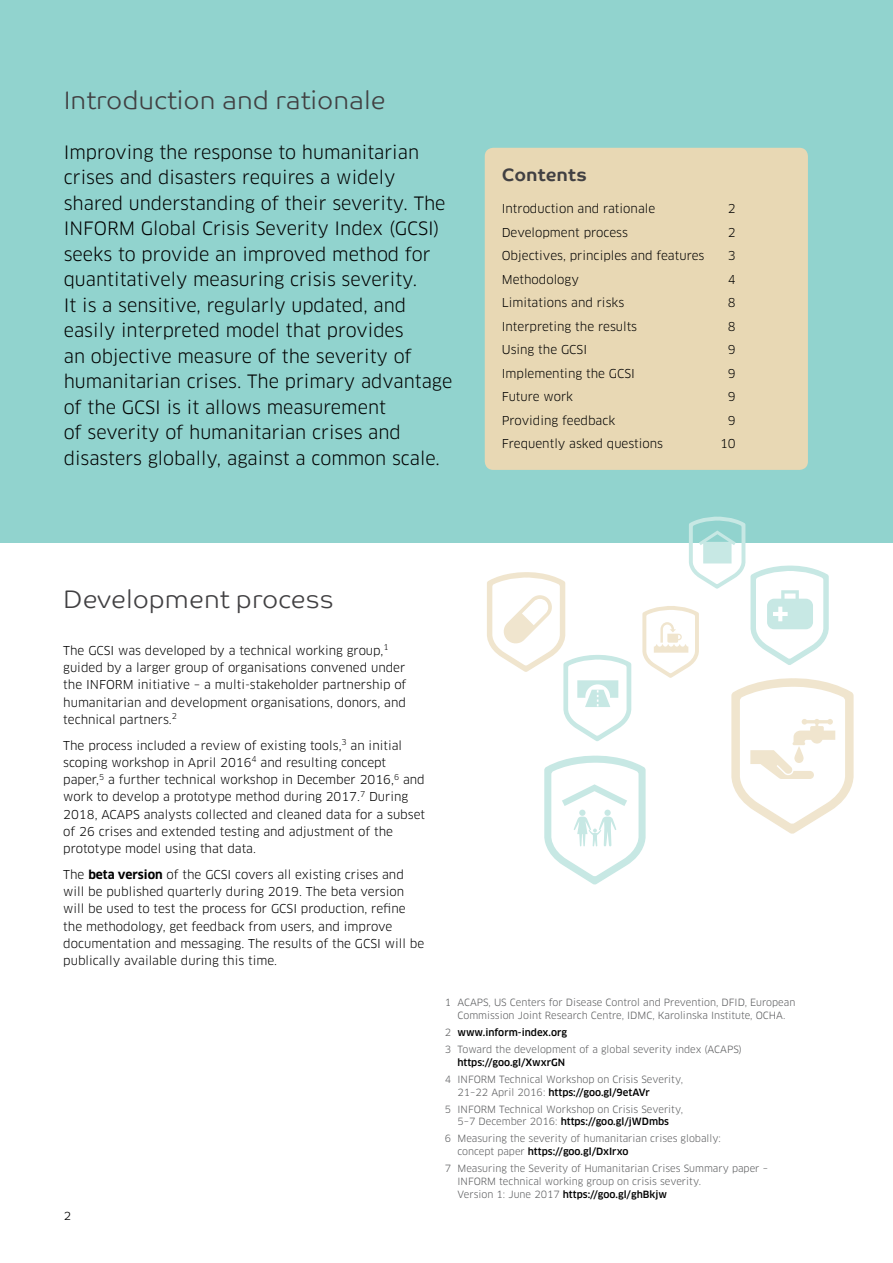
<style>
.page{position:relative;width:893px;height:1263px;background:#fff}
.page>*{position:absolute;margin:0;border:0;box-sizing:border-box;transform-origin:0 0}
.t1{font:300 25.5px "Co Text";color:#414042}
.t2{font:18px/25.5px "Clan OT";color:#000}
.t3{font:700 18px "Co Text";color:#414042}
.t4{font:12px/17.2px "Clan OT";color:#000}
.t5{font:300 12px "Co Text";color:#000}
.t6{font:9.75px/12.8px "Clan OT";color:#58595b}
.t7{font:500 9.75px "Clan OT";color:#000}
.s1{font-weight:700}
.s2{font-weight:500;color:#000}
</style>
<div class="page">
<div style="left:0;top:0;width:893px;height:542px;background:#91d3ce"></div>
<div style="left:485px;top:148px;width:323px;height:322px;background:#e8d8b4;border-radius:9px"></div>
<svg style="left:487px;top:516px;width:367px;height:369px"></svg>
<h1 class="t1" style="left:64px;top:85px;width:323px">Introduction and rationale</h1>
<p class="t2" style="left:64px;top:139px;width:390px">Improving the response to humanitarian crises and disasters requires a widely shared understanding of their severity. The INFORM Global Crisis Severity Index (GCSI) seeks to provide an improved method for quantitatively measuring crisis severity.<br>It is a sensitive, regularly updated, and easily interpreted model that provides<br>an objective measure of the severity of humanitarian crises. The primary advantage of the GCSI is it allows measurement<br>of severity of humanitarian crises and disasters globally, against a common scale.</p>
<h1 class="t1" style="left:63px;top:584px;width:272px">Development process</h1>
<p class="t4" style="left:63px;top:642px;width:345px">The GCSI was developed by a technical working group,<sup>1 </sup>guided by a larger group of organisations convened under the INFORM initiative – a multi-stakeholder partnership of humanitarian and development organisations, donors, and technical partners.<sup>2</sup></p>
<p class="t4" style="left:63px;top:736px;width:363px">The process included a review of existing tools,<sup>3</sup> an initial scoping workshop in April 2016<sup>4</sup> and resulting concept paper,<sup>5</sup> a further technical workshop in December 2016,<sup>6</sup> and work to develop a prototype method during 2017.<sup>7</sup> During 2018, ACAPS analysts collected and cleaned data for a subset of 26 crises and extended testing and adjustment of the prototype model using that data.</p>
<p class="t4" style="left:63px;top:866px;width:362px">The <span class="s1">beta version</span> of the GCSI covers all existing crises and will be published quarterly during 2019. The beta version will be used to test the process for GCSI production, refine the methodology, get feedback from users, and improve documentation and messaging. The results of the GCSI will be publically available during this time.</p>
<h2 class="t3" style="left:502px;top:164px;width:87px">Contents</h2>
<p class="t4" style="left:502px;top:200px;width:155px">Introduction and rationale</p>
<p class="t4" style="left:728px;top:200px;width:9px">2</p>
<p class="t4" style="left:502px;top:224px;width:128px">Development process</p>
<p class="t4" style="left:728px;top:224px;width:9px">2</p>
<p class="t4" style="left:502px;top:247px;width:204px">Objectives, principles and features</p>
<p class="t4" style="left:728px;top:247px;width:9px">3</p>
<p class="t4" style="left:502px;top:271px;width:79px">Methodology</p>
<p class="t4" style="left:728px;top:271px;width:9px">4</p>
<p class="t4" style="left:502px;top:294px;width:124px">Limitations and risks</p>
<p class="t4" style="left:728px;top:294px;width:9px">8</p>
<p class="t4" style="left:502px;top:318px;width:137px">Interpreting the results</p>
<p class="t4" style="left:728px;top:318px;width:9px">8</p>
<p class="t4" style="left:502px;top:341px;width:87px">Using the GCSI</p>
<p class="t4" style="left:728px;top:341px;width:9px">9</p>
<p class="t4" style="left:502px;top:365px;width:135px">Implementing the GCSI</p>
<p class="t4" style="left:728px;top:365px;width:9px">9</p>
<p class="t4" style="left:502px;top:388px;width:73px">Future work</p>
<p class="t4" style="left:728px;top:388px;width:9px">9</p>
<p class="t4" style="left:502px;top:412px;width:115px">Providing feedback</p>
<p class="t4" style="left:728px;top:412px;width:9px">9</p>
<p class="t4" style="left:502px;top:435px;width:163px">Frequently asked questions</p>
<p class="t4" style="left:720px;top:435px;width:17px">10</p>
<p class="t5" style="left:64px;top:1208px;width:9px">2</p>
<p class="t6" style="left:445px;top:996px;width:352px;text-align:center">1 ACAPS, US Centers for Disease Control and Prevention, DFID, European<br>Commission Joint Research Centre, IDMC, Karolinska Institute, OCHA.</p>
<p class="t6" style="left:445px;top:1024px;width:299px;line-height:17px">2 <span class="s2">www.inform-index.org<br></span>3 Toward the development of a global severity index (ACAPS)</p>
<p class="t7" style="left:457px;top:1056px;width:109px">https://goo.gl/XwxrGN</p>
<p class="t6" style="left:457px;top:1073px;width:227px;text-indent:-13px">4 INFORM Technical Workshop on Crisis Severity,<br>21–22 April 2016: <span class="s2">https://goo.gl/9etAVr</span></p>
<p class="t6" style="left:445px;top:1102px;width:240px;text-align:center">5 INFORM Technical Workshop on Crisis Severity,<br>5–7 December 2016: <span class="s2">https://goo.gl/jWDmbs</span></p>
<p class="t6" style="left:457px;top:1132px;width:265px;text-indent:-13px">6 Measuring the severity of humanitarian crises globally: concept paper <span class="s2">https://goo.gl/DxIrxo</span></p>
<p class="t6" style="left:457px;top:1162px;width:312px;text-indent:-13px">7 Measuring the Severity of Humanitarian Crises Summary paper –<br>INFORM technical working group on crisis severity.<br>Version 1: June 2017 <span class="s2">https://goo.gl/ghBkjw</span></p>
</div>
